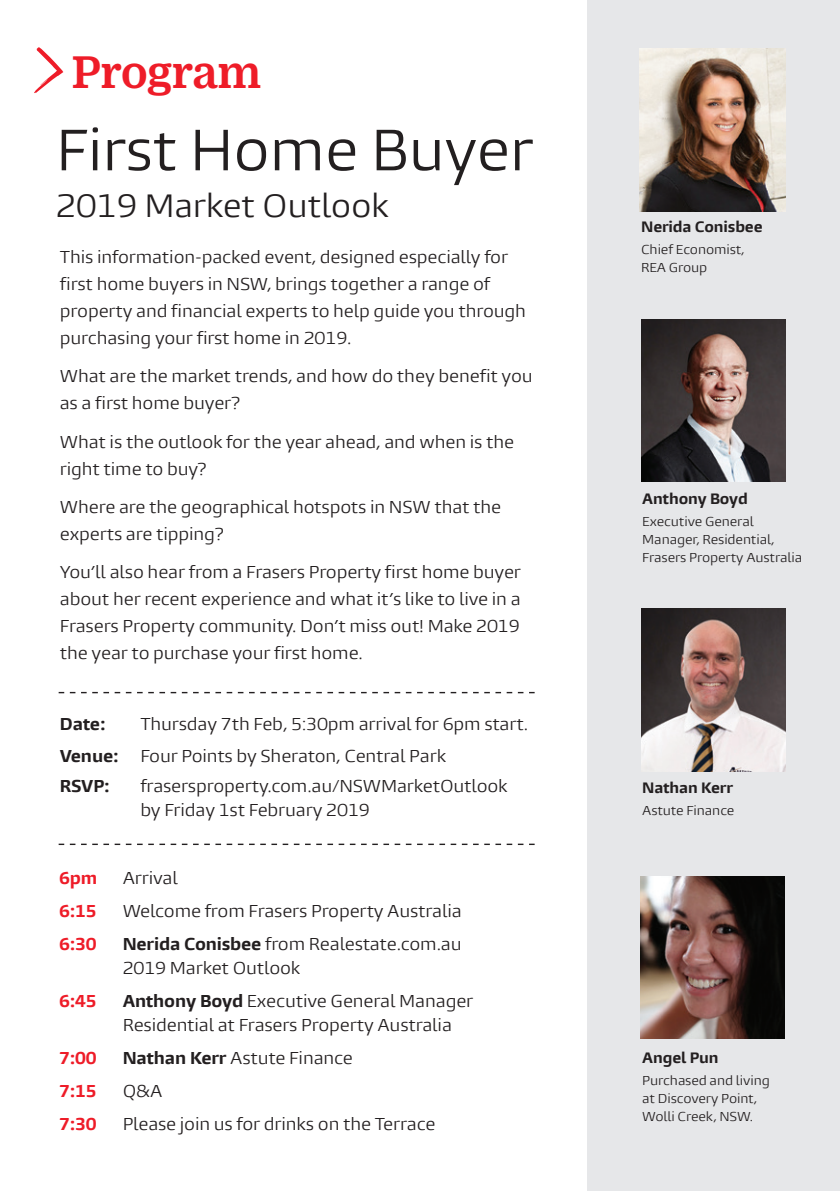
<style>
.page{position:relative;width:840px;height:1191px;background:#fff}
.page>*{position:absolute;margin:0;border:0;box-sizing:border-box;transform-origin:0 0}
.reasons_header{font:54px "Burlingame Pro";letter-spacing:-.01em;color:#231f20}
.t1{font:500 49.6px "Duplicate Ionic";letter-spacing:-.005em;color:#ee1c28}
.reasons_header-2{font:30px "Burlingame Pro";letter-spacing:-.01em;color:#231f20}
.reasons_header-3{font:16px/27px "Burlingame Pro";letter-spacing:-.01em;color:#231f20}
.reasons_header-4{font:700 16px "Burlingame Pro";letter-spacing:-.01em;color:#ee1c28}
.reasons_header-5{font:700 16px "Burlingame Pro";letter-spacing:-.01em;color:#231f20}
.reasons_header-6{font:700 14px "Burlingame Pro";letter-spacing:-.01em;color:#231f20}
.reasons_header-7{font:12px/18px "Burlingame Pro";letter-spacing:-.01em;color:#231f20}
.s1{font-weight:700}
</style>
<div class="page">
<div style="left:587px;top:0;width:252px;height:1191px;background:#e6e7e9"></div>
<img style="left:641px;top:608px;width:144px;height:163px">
<img style="left:639px;top:48px;width:145px;height:164px">
<img style="left:641px;top:319px;width:144px;height:162px">
<img style="left:640px;top:876px;width:144px;height:162px">
<svg style="left:59px;top:692px;width:475px;height:1px"></svg>
<svg style="left:59px;top:843px;width:475px;height:2px"></svg>
<svg style="left:34px;top:47px;width:29px;height:46px"></svg>
<p class="t1" style="left:72px;top:36px;width:190px">Program</p>
<p class="reasons_header" style="left:56px;top:116px;width:479px">First Home Buyer</p>
<p class="reasons_header-2" style="left:56px;top:187px;width:334px">2019 Market Outlook</p>
<p class="reasons_header-3" style="left:60px;top:243px;width:467px">This information-packed event, designed especially for first home buyers in NSW, brings together a range of property and financial experts to help guide you through purchasing your first home in 2019.</p>
<p class="reasons_header-3" style="left:60px;top:363px;width:474px">What are the market trends, and how do they benefit you as a first home buyer?</p>
<p class="reasons_header-3" style="left:60px;top:428px;width:455px">What is the outlook for the year ahead, and when is the right time to buy?</p>
<p class="reasons_header-3" style="left:60px;top:493px;width:442px">Where are the geographical hotspots in NSW that the experts are tipping?</p>
<p class="reasons_header-3" style="left:60px;top:559px;width:462px;text-align:justify">You’ll also hear from a Frasers Property first home buyer about her recent experience and what it’s like to live in a Frasers Property community. Don’t miss out! Make 2019 the year to purchase your first home.</p>
<p class="reasons_header-5" style="left:60px;top:713px;width:47px">Date:</p>
<p class="reasons_header-3" style="left:140px;top:710px;width:389px">Thursday 7th Feb, 5:30pm arrival for 6pm start.</p>
<p class="reasons_header-5" style="left:60px;top:746px;width:60px">Venue:</p>
<p class="reasons_header-3" style="left:140px;top:743px;width:307px">Four Points by Sheraton, Central Park</p>
<p class="reasons_header-5" style="left:60px;top:776px;width:52px">RSVP:</p>
<p class="reasons_header-3" style="left:140px;top:772px;width:369px">frasersproperty.com.au/NSWMarketOutlook</p>
<p class="reasons_header-3" style="left:140px;top:796px;width:231px">by Friday 1st February 2019</p>
<p class="reasons_header-4" style="left:59px;top:867px;width:40px">6pm</p>
<p class="reasons_header-3" style="left:123px;top:864px;width:57px">Arrival</p>
<p class="reasons_header-4" style="left:59px;top:900px;width:39px">6:15</p>
<p class="reasons_header-3" style="left:123px;top:897px;width:340px">Welcome from Frasers Property Australia</p>
<p class="reasons_header-4" style="left:59px;top:933px;width:39px">6:30</p>
<p class="reasons_header-3" style="left:123px;top:932px;width:340px;line-height:24px"><span class="s1">Nerida Conisbee</span> from Realestate.com.au<br>2019 Market Outlook</p>
<p class="reasons_header-4" style="left:59px;top:990px;width:39px">6:45</p>
<p class="reasons_header-3" style="left:123px;top:989px;width:352px;line-height:24px"><span class="s1">Anthony Boyd</span> Executive General Manager<br>Residential at Frasers Property Australia</p>
<p class="reasons_header-4" style="left:59px;top:1047px;width:39px">7:00</p>
<p class="reasons_header-3" style="left:123px;top:1044px;width:232px"><span class="s1">Nathan Kerr</span> Astute Finance</p>
<p class="reasons_header-4" style="left:59px;top:1080px;width:39px">7:15</p>
<p class="reasons_header-3" style="left:123px;top:1077px;width:41px">Q&amp;A</p>
<p class="reasons_header-4" style="left:59px;top:1113px;width:39px">7:30</p>
<p class="reasons_header-3" style="left:123px;top:1110px;width:314px">Please join us for drinks on the Terrace</p>
<p class="reasons_header-6" style="left:640px;top:218px;width:123px">Nerida Conisbee</p>
<p class="reasons_header-7" style="left:640px;top:240px;width:105px">Chief Economist,<br>REA Group</p>
<p class="reasons_header-6" style="left:642px;top:489px;width:107px">Anthony Boyd</p>
<p class="reasons_header-7" style="left:642px;top:512px;width:161px">Executive General<br>Manager, Residential,<br>Frasers Property Australia</p>
<p class="reasons_header-6" style="left:642px;top:779px;width:92px">Nathan Kerr</p>
<p class="reasons_header-7" style="left:642px;top:801px;width:93px">Astute Finance</p>
<p class="reasons_header-6" style="left:642px;top:1048px;width:78px">Angel Pun</p>
<p class="reasons_header-7" style="left:642px;top:1071px;width:129px">Purchased and living at Discovery Point,<br>Wolli Creek, NSW.</p>
</div>
